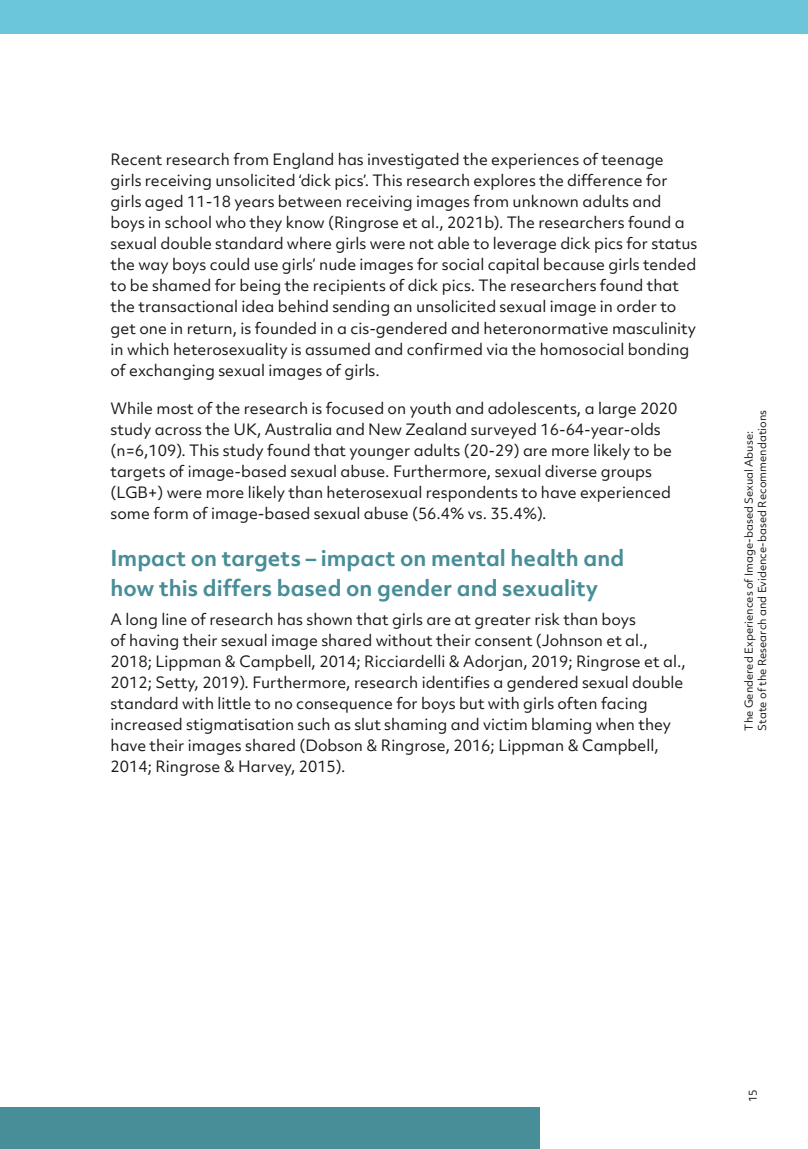
<style>
.page{position:relative;width:808px;height:1149px;background:#fff}
.page>*{position:absolute;margin:0;border:0;box-sizing:border-box;transform-origin:0 0}
.H2_Green{font:700 21px/30px "Objektiv Mk 2";color:#478e98}
.Body_0-0__4{font:15px/21px "Objektiv Mk 2";color:#1a171c}
.t1{font:10.5px/13.5px "Objektiv Mk 2";color:#1a171c}
</style>
<div class="page">
<div style="left:0;top:1106px;width:539px;height:42px;background:#478e98"></div>
<div style="left:0;top:0;width:808px;height:34px;background:#6cc6db"></div>
<p class="Body_0-0__4" style="left:111px;top:149px;width:588px">Recent research from England has investigated the experiences of teenage girls receiving unsolicited ‘dick pics’. This research explores the difference for girls aged 11-18 years between receiving images from unknown adults and boys in school who they know (Ringrose et al., 2021b). The researchers found a sexual double standard where girls were not able to leverage dick pics for status the way boys could use girls’ nude images for social capital because girls tended to be shamed for being the recipients of dick pics. The researchers found that the transactional idea behind sending an unsolicited sexual image in order to get one in return, is founded in a cis-gendered and heteronormative masculinity in which heterosexuality is assumed and confirmed via the homosocial bonding of exchanging sexual images of girls.</p>
<p class="Body_0-0__4" style="left:111px;top:397px;width:568px">While most of the research is focused on youth and adolescents, a large 2020 study across the UK, Australia and New Zealand surveyed 16-64-year-olds (n=6,109). This study found that younger adults (20-29) are more likely to be targets of image-based sexual abuse. Furthermore, sexual diverse groups (LGB+) were more likely than heterosexual respondents to have experienced some form of image-based sexual abuse (56.4% vs. 35.4%).</p>
<p class="H2_Green" style="left:111px;top:542px;width:515px">Impact on targets – impact on mental health and how this differs based on gender and sexuality</p>
<p class="Body_0-0__4" style="left:111px;top:608px;width:577px">A long line of research has shown that girls are at greater risk than boys<br>of having their sexual image shared without their consent (Johnson et al., 2018; Lippman &amp; Campbell, 2014; Ricciardelli &amp; Adorjan, 2019; Ringrose et al., 2012; Setty, 2019). Furthermore, research identifies a gendered sexual double standard with little to no consequence for boys but with girls often facing increased stigmatisation such as slut shaming and victim blaming when they have their images shared (Dobson &amp; Ringrose, 2016; Lippman &amp; Campbell, 2014; Ringrose &amp; Harvey, 2015).</p>
<p class="t1" style="left:742px;top:730px;width:322px;rotate:-90deg">The Gendered Experiences of Image-based Sexual Abuse:<br>State of the Research and Evidence-based Recommendations</p>
<p class="t1" style="left:746px;top:1102px;width:15px;rotate:-90deg">15</p>
</div>
